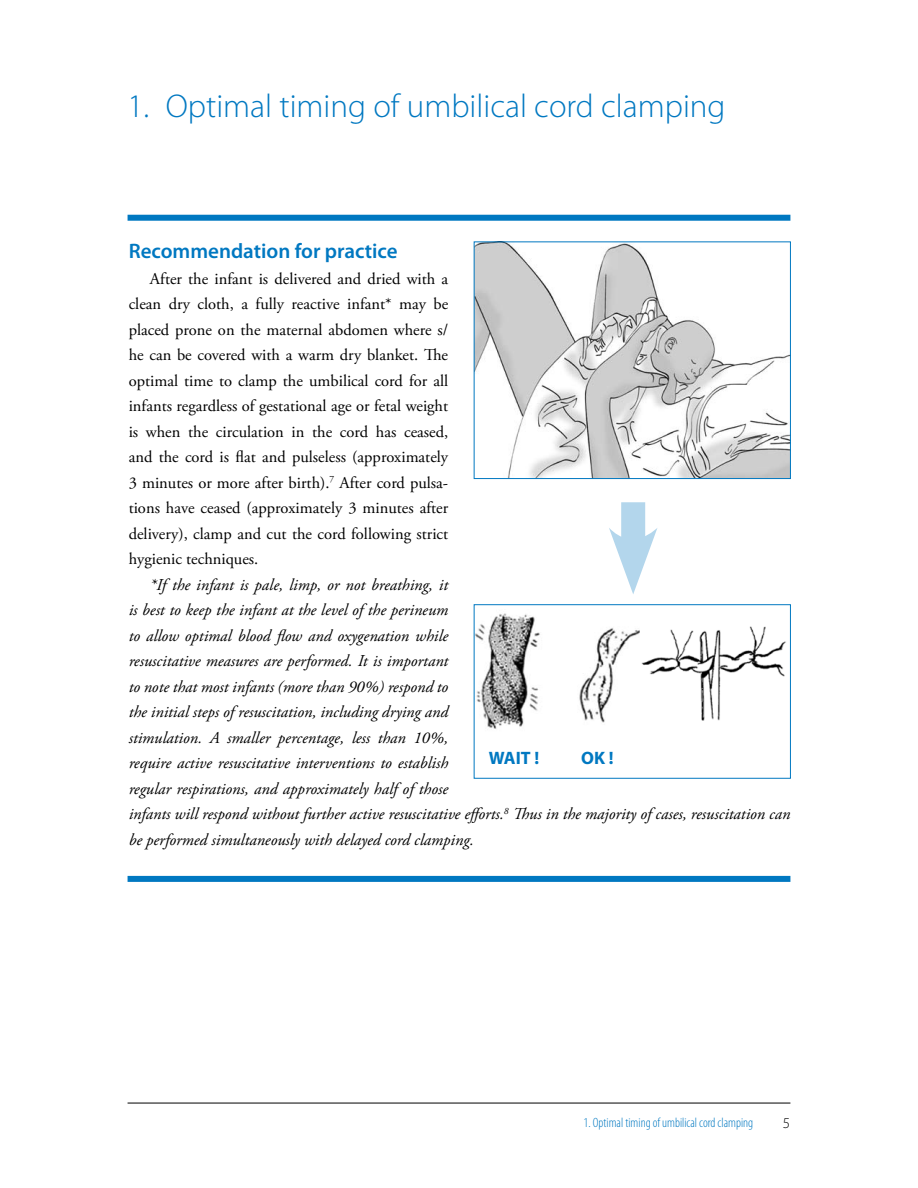
<style>
.page{position:relative;width:918px;height:1188px;background:#fff}
.page>*{position:absolute;margin:0;border:0;box-sizing:border-box;transform-origin:0 0}
.t1{font:300 33px "Myriad Pro";color:#0078c1}
.t2{font:600 21px "Myriad Pro";color:#0078c1}
.t3{font:700 18px "Myriad Pro";color:#0078c1}
.t4{font:italic 16.5px/25.5px "Adobe Garamond Pro";color:#000}
.t5{font:16.5px/25.5px "Adobe Garamond Pro";color:#000;text-align:justify}
.t6{font:300 condensed 13.5px "Myriad Pro";color:#0078c1}
</style>
<div class="page">
<hr style="left:128px;top:1103px;width:662px;height:1px;background:#000">
<img style="left:476px;top:243px;width:313px;height:234px">
<div style="left:474px;top:241px;width:317px;height:238px;border:1px solid #0078c1"></div>
<div style="left:621px;top:502px;width:24px;height:51px;background:#b3d6ec"></div>
<svg style="left:609px;top:528px;width:49px;height:66px"></svg>
<div style="left:128px;top:215px;width:662px;height:6px;background:#0078c1"></div>
<div style="left:128px;top:876px;width:662px;height:6px;background:#0078c1"></div>
<img style="left:476px;top:613px;width:164px;height:116px">
<img style="left:641px;top:626px;width:145px;height:95px">
<div style="left:474px;top:604px;width:317px;height:175px;border:1px solid #0078c1"></div>
<h1 class="t1" style="left:128px;top:86px;width:600px">1. Optimal timing of umbilical cord clamping</h1>
<p class="t2" style="left:129px;top:238px;width:271px">Recommendation for practice</p>
<p class="t5" style="left:129px;top:266px;width:321px;text-indent:21px">After the infant is delivered and dried with a clean dry cloth, a fully reactive infant* may be placed prone on the maternal abdomen where s/ he can be covered with a warm dry blanket. The optimal time to clamp the umbilical cord for all infants regardless of gestational age or fetal weight is when the circulation in the cord has ceased, and the cord is flat and pulseless (approximately 3 minutes or more after birth).<sup>7</sup> After cord pulsa&shy;tions have ceased (approximately 3 minutes after delivery), clamp and cut the cord following strict hygienic techniques.</p>
<p class="t4" style="left:129px;top:572px;width:663px;text-indent:21px">*If the infant is pale, limp, or not breathing, it<br>is best to keep the infant at the level of the perineum<br>to allow optimal blood flow and oxygenation while<br>resuscitative measures are performed. It is important<br>to note that most infants (more than 90%) respond to<br>the initial steps of resuscitation, including drying and<br>stimulation. A smaller percentage, less than 10%,<br>require active resuscitative interventions to establish<br>regular respirations, and approximately half of those<br>infants will respond without further active resuscitative efforts.<sup>8</sup> Thus in the majority of cases, resuscitation can be performed simultaneously with delayed cord clamping.</p>
<p class="t3" style="left:489px;top:746px;width:52px">WAIT !</p>
<p class="t3" style="left:581px;top:746px;width:34px">OK !</p>
<p class="t6" style="left:584px;top:1115px;width:171px">1. Optimal timing of umbilical cord clamping</p>
</div>
